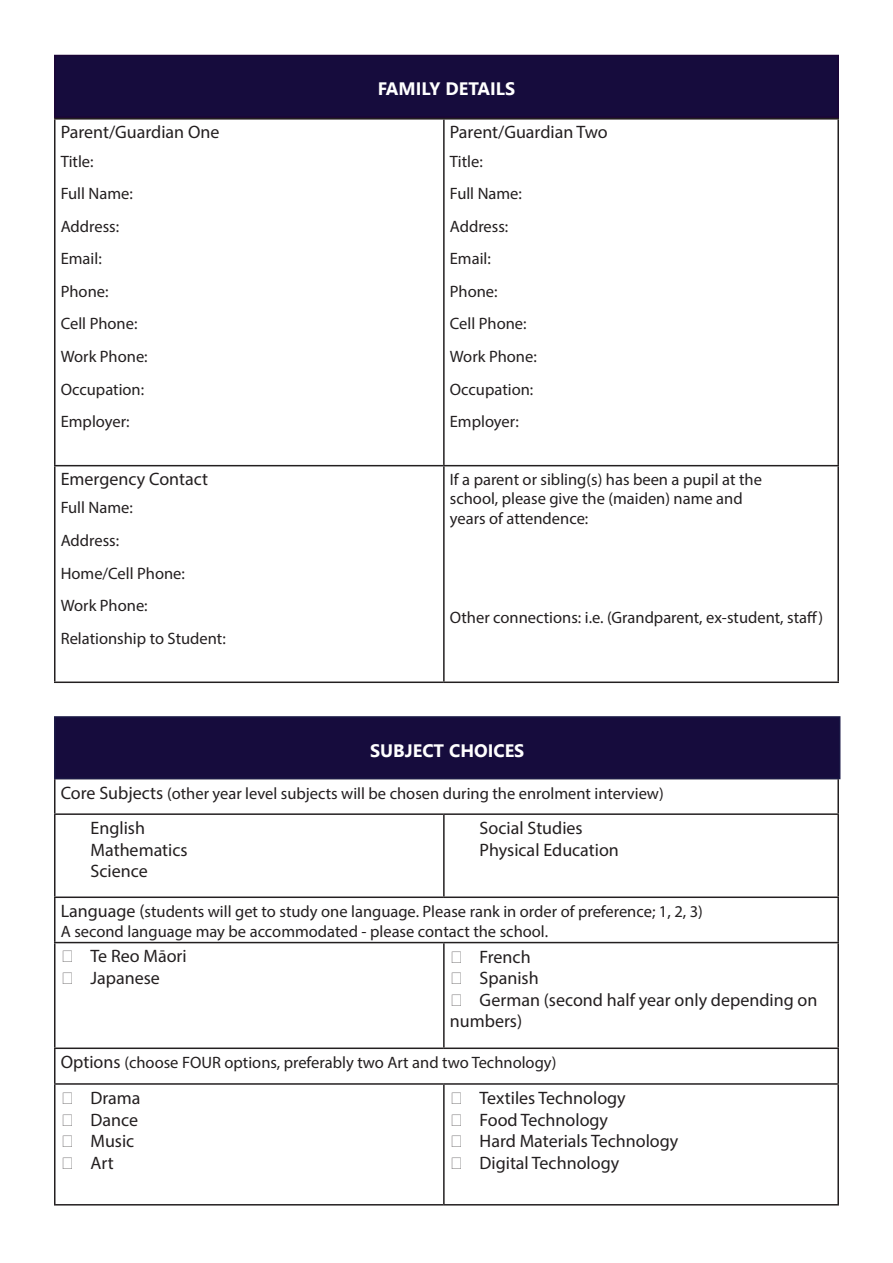
<style>
.page{position:relative;width:893px;height:1263px;background:#fff}
.page>*{position:absolute;margin:0;border:0;box-sizing:border-box;transform-origin:0 0}
.t1{font:18px/21.6px "Myriad Pro";color:#231f20}
.t2{font:700 18px "Nirmala UI";color:#fff}
.t3{font:18px "Myriad Pro";color:#fff}
.t4{font:16.5px/19.8px "Myriad Pro";color:#231f20}
.s1{font-size:18px}
.s2{font-family:"Arial"}
</style>
<div class="page">
<hr style="left:54px;top:118px;width:390px;height:2px;background:#231f20">
<hr style="left:54px;top:120px;width:2px;height:345px;background:#231f20">
<hr style="left:444px;top:118px;width:395px;height:2px;background:#231f20">
<hr style="left:443px;top:120px;width:2px;height:345px;background:#231f20">
<hr style="left:837px;top:120px;width:2px;height:345px;background:#231f20">
<hr style="left:54px;top:465px;width:390px;height:1px;background:#231f20">
<hr style="left:54px;top:466px;width:2px;height:215px;background:#231f20">
<hr style="left:444px;top:465px;width:395px;height:1px;background:#231f20">
<hr style="left:443px;top:466px;width:2px;height:215px;background:#231f20">
<hr style="left:837px;top:466px;width:2px;height:215px;background:#231f20">
<hr style="left:54px;top:681px;width:390px;height:2px;background:#231f20">
<hr style="left:444px;top:681px;width:395px;height:2px;background:#231f20">
<hr style="left:54px;top:779px;width:2px;height:34px;background:#231f20">
<hr style="left:837px;top:779px;width:2px;height:34px;background:#231f20">
<hr style="left:54px;top:813px;width:390px;height:2px;background:#231f20">
<hr style="left:54px;top:815px;width:2px;height:81px;background:#231f20">
<hr style="left:444px;top:813px;width:395px;height:2px;background:#231f20">
<hr style="left:443px;top:815px;width:2px;height:81px;background:#231f20">
<hr style="left:837px;top:815px;width:2px;height:81px;background:#231f20">
<hr style="left:54px;top:896px;width:390px;height:2px;background:#231f20">
<hr style="left:54px;top:898px;width:2px;height:44px;background:#231f20">
<hr style="left:444px;top:896px;width:395px;height:2px;background:#231f20">
<hr style="left:837px;top:898px;width:2px;height:44px;background:#231f20">
<hr style="left:54px;top:942px;width:390px;height:1px;background:#231f20">
<hr style="left:54px;top:943px;width:2px;height:104px;background:#231f20">
<hr style="left:444px;top:942px;width:395px;height:1px;background:#231f20">
<hr style="left:443px;top:943px;width:2px;height:104px;background:#231f20">
<hr style="left:837px;top:943px;width:2px;height:104px;background:#231f20">
<hr style="left:54px;top:1047px;width:390px;height:2px;background:#231f20">
<hr style="left:54px;top:1049px;width:2px;height:34px;background:#231f20">
<hr style="left:444px;top:1047px;width:395px;height:2px;background:#231f20">
<hr style="left:837px;top:1049px;width:2px;height:34px;background:#231f20">
<hr style="left:54px;top:1083px;width:390px;height:2px;background:#231f20">
<hr style="left:54px;top:1085px;width:2px;height:119px;background:#231f20">
<hr style="left:444px;top:1083px;width:395px;height:2px;background:#231f20">
<hr style="left:443px;top:1085px;width:2px;height:119px;background:#231f20">
<hr style="left:837px;top:1085px;width:2px;height:119px;background:#231f20">
<hr style="left:54px;top:1204px;width:390px;height:1px;background:#231f20">
<hr style="left:444px;top:1204px;width:395px;height:1px;background:#231f20">
<div style="left:55px;top:56px;width:783px;height:61px;background:#160c3d"></div>
<div style="left:54px;top:55px;width:785px;height:63px;border:2px solid #1b0537"></div>
<div style="left:55px;top:717px;width:785px;height:61px;background:#160c3d"></div>
<div style="left:54px;top:716px;width:786px;height:63px;border:2px solid #1a1845"></div>
<p class="t1" style="left:61px;top:121px;width:160px">Parent/Guardian One</p>
<p class="t4" style="left:61px;top:151px;width:34px">Title:</p>
<p class="t4" style="left:61px;top:183px;width:74px">Full Name:</p>
<p class="t4" style="left:61px;top:216px;width:60px">Address:</p>
<p class="t4" style="left:61px;top:249px;width:43px">Email:</p>
<p class="t4" style="left:61px;top:281px;width:49px">Phone:</p>
<p class="t4" style="left:61px;top:314px;width:78px">Cell Phone:</p>
<p class="t4" style="left:61px;top:346px;width:88px">Work Phone:</p>
<p class="t4" style="left:61px;top:379px;width:85px">Occupation:</p>
<p class="t4" style="left:61px;top:411px;width:70px">Employer:</p>
<p class="t1" style="left:61px;top:468px;width:149px">Emergency Contact</p>
<p class="t4" style="left:61px;top:498px;width:74px">Full Name:</p>
<p class="t4" style="left:61px;top:530px;width:60px">Address:</p>
<p class="t4" style="left:61px;top:563px;width:126px">Home/Cell Phone:</p>
<p class="t4" style="left:61px;top:595px;width:88px">Work Phone:</p>
<p class="t4" style="left:61px;top:628px;width:167px">Relationship to Student:</p>
<p class="t2" style="left:378px;top:74px;width:139px">FAMILY DETAILS</p>
<p class="t1" style="left:450px;top:121px;width:159px">Parent/Guardian Two</p>
<p class="t4" style="left:450px;top:151px;width:34px">Title:</p>
<p class="t4" style="left:450px;top:183px;width:74px">Full Name:</p>
<p class="t4" style="left:450px;top:216px;width:60px">Address:</p>
<p class="t4" style="left:450px;top:249px;width:43px">Email:</p>
<p class="t4" style="left:450px;top:281px;width:49px">Phone:</p>
<p class="t4" style="left:450px;top:314px;width:78px">Cell Phone:</p>
<p class="t4" style="left:450px;top:346px;width:88px">Work Phone:</p>
<p class="t4" style="left:450px;top:379px;width:85px">Occupation:</p>
<p class="t4" style="left:450px;top:411px;width:70px">Employer:</p>
<p class="t4" style="left:450px;top:469px;width:314px">If a parent or sibling(s) has been a pupil at the school, please give the (maiden) name and years of attendence:</p>
<p class="t4" style="left:450px;top:607px;width:375px">Other connections: i.e. (Grandparent, ex-student, staff)</p>
<p class="t2" style="left:370px;top:735px;width:156px">SUBJECT CHOICES</p>
<p class="t3" style="left:378px;top:750px;width:138px">SUBJECT CHOICES</p>
<p class="t4" style="left:61px;top:783px;width:604px"><span class="s1">Core Subjects</span> (other year level subjects will be chosen during the enrolment interview)</p>
<p class="t1" style="left:91px;top:817px;width:56px">English</p>
<p class="t1" style="left:91px;top:839px;width:99px">Mathematics</p>
<p class="t1" style="left:91px;top:860px;width:59px">Science</p>
<p class="t1" style="left:480px;top:817px;width:105px">Social Studies</p>
<p class="t1" style="left:480px;top:839px;width:141px">Physical Education</p>
<p class="t4" style="left:61px;top:901px;width:644px"><span class="s1">Language (</span>students will get to study one language. Please rank in order of preference; 1, 2, 3)</p>
<p class="t4" style="left:61px;top:921px;width:489px">A second language may be accommodated - please contact the school.</p>
<p class="t1" style="left:61px;top:945px;width:128px"><span class="s2">Ѥ</span> Te Reo Māori</p>
<p class="t1" style="left:61px;top:966px;width:101px"><span class="s2">Ѥ</span> Japanese</p>
<p class="t1" style="left:450px;top:945px;width:82px"><span class="s2">Ѥ</span> French</p>
<p class="t1" style="left:450px;top:967px;width:90px"><span class="s2">Ѥ</span> Spanish</p>
<p class="t1" style="left:450px;top:989px;width:369px"><span class="s2">Ѥ</span> German (second half year only depending on numbers)</p>
<p class="t4" style="left:61px;top:1053px;width:497px"><span class="s1">Options</span> (choose FOUR options, preferably two Art and two Technology)</p>
<p class="t1" style="left:61px;top:1087px;width:81px"><span class="s2">Ѥ</span> Drama</p>
<p class="t1" style="left:61px;top:1108px;width:79px"><span class="s2">Ѥ</span> Dance</p>
<p class="t1" style="left:61px;top:1130px;width:75px"><span class="s2">Ѥ</span> Music</p>
<p class="t1" style="left:61px;top:1152px;width:55px"><span class="s2">Ѥ</span> Art</p>
<p class="t1" style="left:450px;top:1087px;width:177px"><span class="s2">Ѥ</span> Textiles Technology</p>
<p class="t1" style="left:450px;top:1108px;width:160px"><span class="s2">Ѥ</span> Food Technology</p>
<p class="t1" style="left:450px;top:1130px;width:230px"><span class="s2">Ѥ</span> Hard Materials Technology</p>
<p class="t1" style="left:450px;top:1152px;width:171px"><span class="s2">Ѥ</span> Digital Technology</p>
</div>
